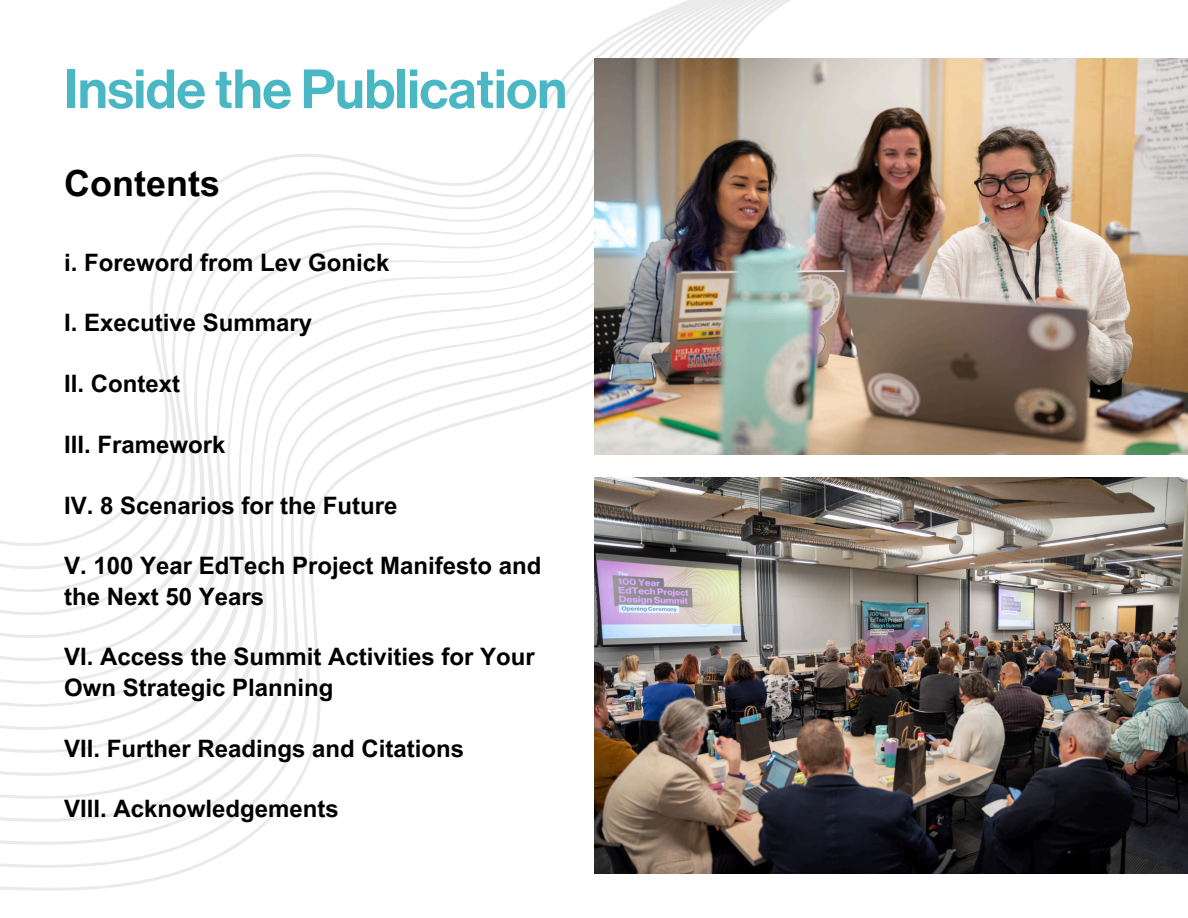
<style>
.page{position:relative;width:1188px;height:918px;background:#fff}
.page>*{position:absolute;margin:0;border:0;box-sizing:border-box;transform-origin:0 0}
.t1{font:54px "Neue Haas Display Mediu";color:#4ab7c4}
.t2{font:700 36px "Arial MT Pro";color:#000}
.t3{font:700 24px/30.3px "Arial MT Pro";color:#000}
</style>
<div class="page">
<svg style="left:0;top:0;width:721px;height:618px"></svg>
<svg style="left:0;top:0;width:714px;height:596px"></svg>
<svg style="left:0;top:0;width:707px;height:573px"></svg>
<svg style="left:0;top:0;width:700px;height:550px"></svg>
<img style="left:594px;top:58px;width:594px;height:396px">
<img style="left:594px;top:477px;width:594px;height:396px">
<h2 class="t1" style="left:64px;top:64px;width:504px">Inside the Publication</h2>
<p class="t2" style="left:64px;top:170px;width:157px">Contents</p>
<p class="t3" style="left:64px;top:250px;width:327px">i. Foreword from Lev Gonick</p>
<p class="t3" style="left:64px;top:311px;width:250px">I. Executive Summary</p>
<p class="t3" style="left:64px;top:372px;width:117px">II. Context</p>
<p class="t3" style="left:64px;top:432px;width:163px">III. Framework</p>
<p class="t3" style="left:64px;top:493px;width:335px">IV. 8 Scenarios for the Future</p>
<p class="t3" style="left:64px;top:554px;width:479px">V. 100 Year EdTech Project Manifesto and the Next 50 Years</p>
<p class="t3" style="left:64px;top:645px;width:472px">VI. Access the Summit Activities for Your<br>Own Strategic Planning</p>
<p class="t3" style="left:64px;top:736px;width:401px">VII. Further Readings and Citations</p>
<p class="t3" style="left:64px;top:797px;width:276px">VIII. Acknowledgements</p>
</div>
